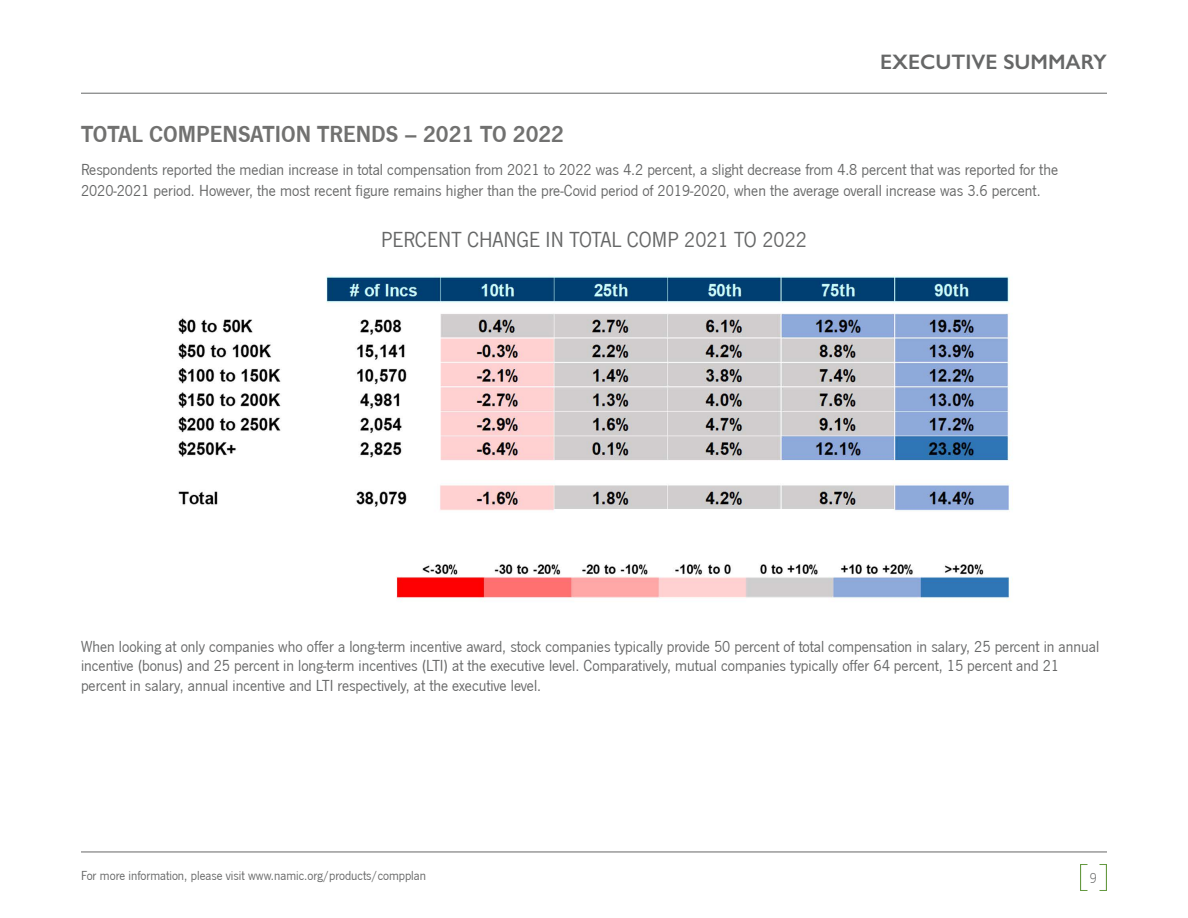
<style>
.page{position:relative;width:1188px;height:918px;background:#fff}
.page>*{position:absolute;margin:0;border:0;box-sizing:border-box;transform-origin:0 0}
.t1{font:24px "News Got Dem";color:#717170}
.t2{font:22.5px "News Got";color:#666767}
.t3{font:600 21px "Gill Sans";color:#666767}
.t4{font:16.5px/19.5px "News Got";color:#666767}
.t5{font:300 15px "News Got";color:#666767}
.t6{font:13.5px "News Got";color:#666767}
</style>
<div class="page">
<hr style="left:81px;top:93px;width:1026px;height:1px;background:#666767">
<hr style="left:81px;top:852px;width:1026px;height:1px;background:#666767">
<svg style="left:1080px;top:864px;width:7px;height:27px"></svg>
<svg style="left:1100px;top:864px;width:7px;height:27px"></svg>
<img style="left:178px;top:276px;width:835px;height:324px">
<p class="t3" style="left:880px;top:49px;width:228px">EXECUTIVE SUMMARY</p>
<h1 class="t1" style="left:81px;top:120px;width:485px">TOTAL COMPENSATION TRENDS – 2021 TO 2022</h1>
<p class="t4" style="left:81px;top:159px;width:979px;line-height:21px">Respondents reported the median increase in total compensation from 2021 to 2022 was 4.2 percent, a slight decrease from 4.8 percent that was reported for the<br>2020-2021 period. However, the most recent figure remains higher than the pre-Covid period of 2019-2020, when the average overall increase was 3.6 percent.</p>
<h2 class="t2" style="left:381px;top:227px;width:427px">PERCENT CHANGE IN TOTAL COMP 2021 TO 2022</h2>
<p class="t4" style="left:81px;top:637px;width:1020px">When looking at only companies who offer a long-term incentive award, stock companies typically provide 50 percent of total compensation in salary, 25 percent in annual incentive (bonus) and 25 percent in long-term incentives (LTI) at the executive level. Comparatively, mutual companies typically offer 64 percent, 15 percent and 21 percent in salary, annual incentive and LTI respectively, at the executive level.</p>
<p class="t6" style="left:81px;top:868px;width:347px">For more information, please visit www.namic.org/products/compplan</p>
<p class="t5" style="left:1090px;top:869px;width:9px">9</p>
</div>
